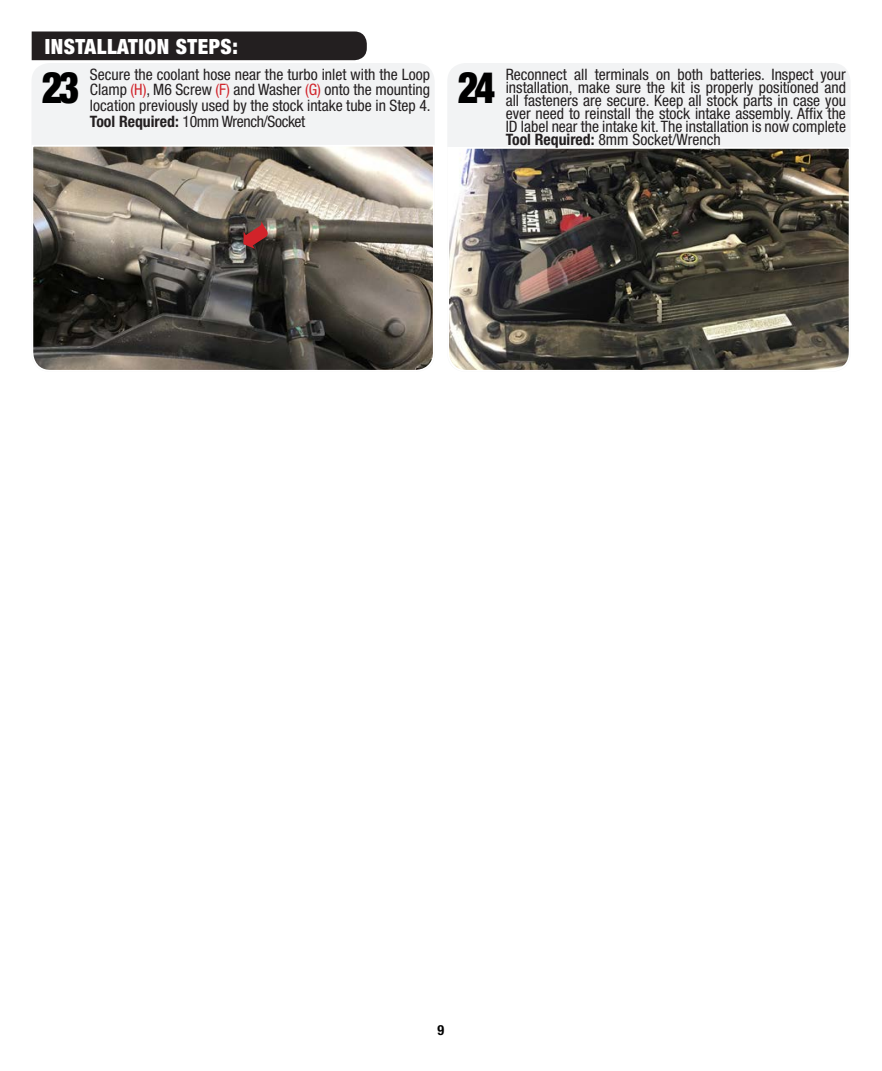
<style>
.page{position:relative;width:882px;height:1071px;background:#fff}
.page>*{position:absolute;margin:0;border:0;box-sizing:border-box;transform-origin:0 0}
.t1{font:900 condensed 43.75px "Helvetica Neue";color:#000;scale:.91 1}
.t2{font:900 condensed 21px "Helvetica Neue";letter-spacing:.025em;color:#fff}
.t3{font:condensed 15.75px/13.1px "Helvetica Neue";color:#231f20;text-align:justify}
.t4{font:700 condensed 14px "Helvetica Neue";color:#000}
.s1{color:#d1232a}
.s2{font-weight:700}
</style>
<div class="page">
<div style="left:32px;top:63px;width:403px;height:309px;background:#f2f3f4;border-radius:18px"></div>
<div style="left:447px;top:63px;width:403px;height:309px;background:#f2f3f4;border-radius:18px"></div>
<svg style="left:32px;top:145px;width:402px;height:226px;background:#6d675f"></svg>
<img style="left:448px;top:147px;width:402px;height:224px">
<div style="left:32px;top:31px;width:335px;height:29px;background:#231f20"></div>
<svg style="left:243px;top:220px;width:25px;height:29px"></svg>
<h2 class="t2" style="left:45px;top:34px;width:195px">INSTALLATION STEPS:</h2>
<h1 class="t1" style="left:42px;top:60px;width:43px">23</h1>
<p class="t3" style="left:90px;top:66px;width:342px;line-height:15.8px">Secure the coolant hose near the turbo inlet with the Loop Clamp <span class="s1">(H)</span>, M6 Screw <span class="s1">(F)</span> and Washer <span class="s1">(G)</span> onto the mounting location previously used by the stock intake tube in Step 4.<br><span class="s2">Tool Required:</span> 10mm Wrench/Socket</p>
<h1 class="t1" style="left:458px;top:60px;width:43px">24</h1>
<p class="t3" style="left:506px;top:67px;width:342px">Reconnect all terminals on both batteries. Inspect your installation, make sure the kit is properly positioned and all fasteners are secure. Keep all stock parts in case you ever need to reinstall the stock intake assembly. Affix the ID label near the intake kit. The installation is now complete <span class="s2">Tool Required:</span> 8mm Socket/Wrench</p>
<p class="t4" style="left:438px;top:1021px;width:8px">9</p>
</div>
